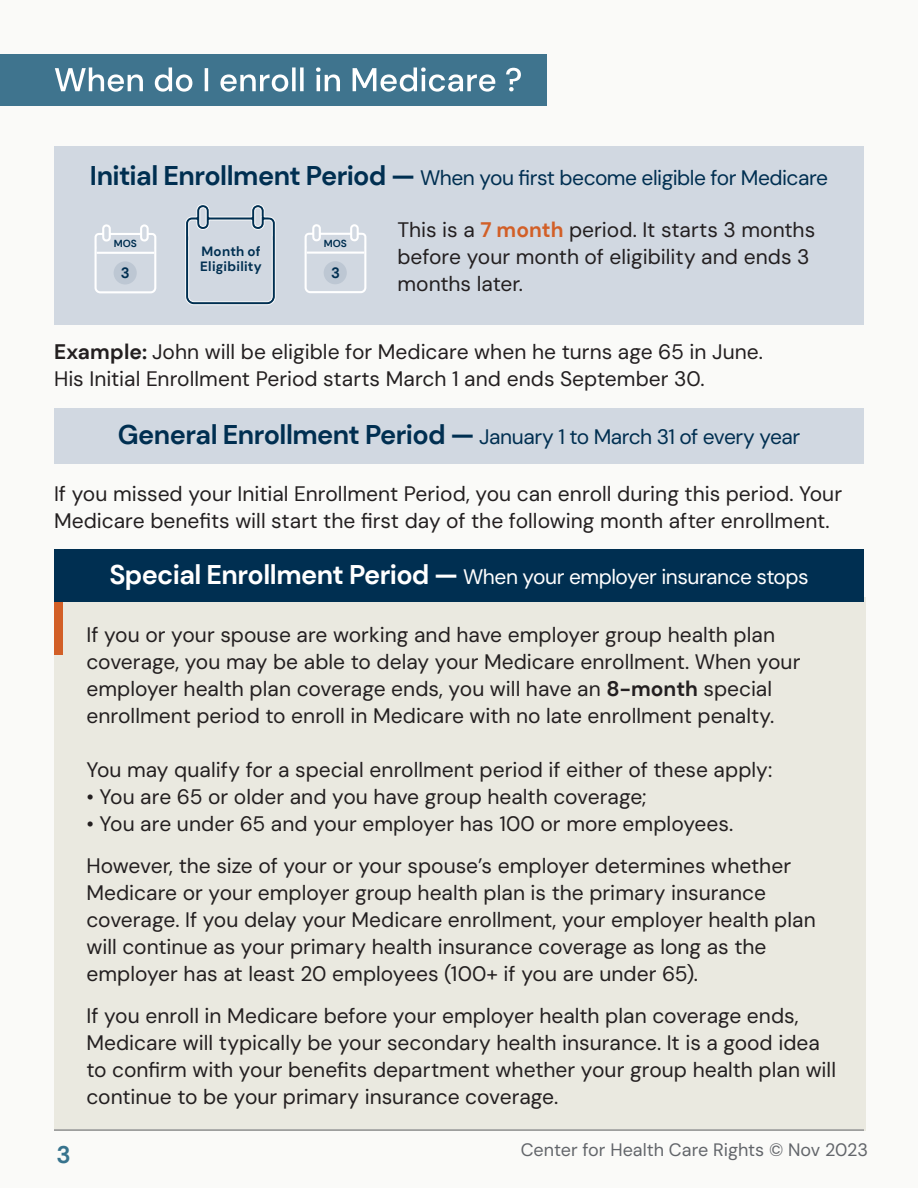
<style>
.page{position:relative;width:918px;height:1188px;background:#fafaf8}
.page>*{position:absolute;margin:0;border:0;box-sizing:border-box;transform-origin:0 0}
.t1{font:700 24px "DM Sans";color:#37738d}
.t2{font:21px/27px "DM Sans 9 pt";color:#231f20}
.t3{font:21px "DM Sans 9 pt";letter-spacing:-.025em;color:#002f51}
.t4{font:21px "DM Sans 9 pt";letter-spacing:-.025em;color:#fff}
.t5{font:18px "DM Sans 9 pt";letter-spacing:-.005em;color:#62656a}
.t6{font:700 14.85px "DM Sans";color:#002f51}
.t7{font:700 13.35px "DM Sans";letter-spacing:.02em;color:#002f51}
.t8{font:700 10.2px "DM Sans";color:#002f51}
.s1{font-family:"DM Sans";font-weight:700;font-size:27px}
.s2{font-family:"DM Sans";font-weight:700;color:#d25f27}
.s3{font-family:"DM Sans";font-weight:700}
</style>
<div class="page">
<div style="left:54px;top:146px;width:810px;height:179px;background:#d1d8e1"></div>
<div style="left:54px;top:597px;width:812px;height:534px;background:#eae9e0"></div>
<div style="left:0;top:54px;width:546px;height:52px;background:#3f748e"></div>
<svg style="left:55px;top:67px;width:466px;height:25px"></svg>
<hr style="left:54px;top:1130px;width:810px;height:1px;background:#62656a">
<div style="left:54px;top:408px;width:810px;height:55px;background:#d1d8e1"></div>
<div style="left:54px;top:550px;width:810px;height:52px;background:#002f51"></div>
<div style="left:54px;top:602px;width:9px;height:52px;background:#d25f27"></div>
<svg style="left:94px;top:224px;width:62px;height:69px"></svg>
<div style="left:114px;top:261px;width:23px;height:23px;background:#bdc7d3;border-radius:50%"></div>
<svg style="left:305px;top:224px;width:61px;height:69px"></svg>
<div style="left:324px;top:261px;width:23px;height:23px;background:#bdc7d3;border-radius:50%"></div>
<svg style="left:185px;top:204px;width:91px;height:101px"></svg>
<p class="t3" style="left:90px;top:165px;width:740px"><span class="s1">Initial Enrollment Period —</span> When you first become eligible for Medicare</p>
<p class="t8" style="left:114px;top:238px;width:25px">MOS</p>
<p class="t6" style="left:121px;top:263px;width:10px">3</p>
<p class="t7" style="left:202px;top:243px;width:61px">Month of</p>
<p class="t7" style="left:200px;top:258px;width:63px">Eligibility</p>
<p class="t8" style="left:324px;top:237px;width:25px">MOS</p>
<p class="t6" style="left:331px;top:263px;width:10px">3</p>
<p class="t2" style="left:397px;top:216px;width:419px">This is a <span class="s2">7 month</span> period. It starts 3 months before your month of eligibility and ends 3 months later.</p>
<p class="t2" style="left:54px;top:338px;width:711px"><span class="s3">Example:</span> John will be eligible for Medicare when he turns age 65 in June.<br>His Initial Enrollment Period starts March 1 and ends September 30.</p>
<p class="t3" style="left:118px;top:423px;width:684px"><span class="s1">General Enrollment Period —</span> January 1 to March 31 of every year</p>
<p class="t2" style="left:54px;top:480px;width:790px">If you missed your Initial Enrollment Period, you can enroll during this period. Your<br>Medicare benefits will start the first day of the following month after enrollment.</p>
<p class="t4" style="left:109px;top:564px;width:701px"><span class="s1">Special Enrollment Period —</span> When your employer insurance stops</p>
<p class="t2" style="left:86px;top:621px;width:716px">If you or your spouse are working and have employer group health plan coverage, you may be able to delay your Medicare enrollment. When your employer health plan coverage ends, you will have an <span class="s3">8-month</span> special enrollment period to enroll in Medicare with no late enrollment penalty.</p>
<p class="t2" style="left:86px;top:756px;width:688px">You may qualify for a special enrollment period if either of these apply:</p>
<p class="t2" style="left:86px;top:783px;width:562px">• You are 65 or older and you have group health coverage;</p>
<p class="t2" style="left:86px;top:810px;width:648px">• You are under 65 and your employer has 100 or more employees.</p>
<p class="t2" style="left:86px;top:852px;width:731px">However, the size of your or your spouse’s employer determines whether Medicare or your employer group health plan is the primary insurance coverage. If you delay your Medicare enrollment, your employer health plan will continue as your primary health insurance coverage as long as the employer has at least 20 employees (100+ if you are under 65).</p>
<p class="t2" style="left:86px;top:1002px;width:751px">If you enroll in Medicare before your employer health plan coverage ends, Medicare will typically be your secondary health insurance. It is a good idea to confirm with your benefits department whether your group health plan will continue to be your primary insurance coverage.</p>
<p class="t1" style="left:56px;top:1140px;width:16px">3</p>
<p class="t5" style="left:521px;top:1138px;width:349px">Center for Health Care Rights © Nov 2023</p>
</div>
